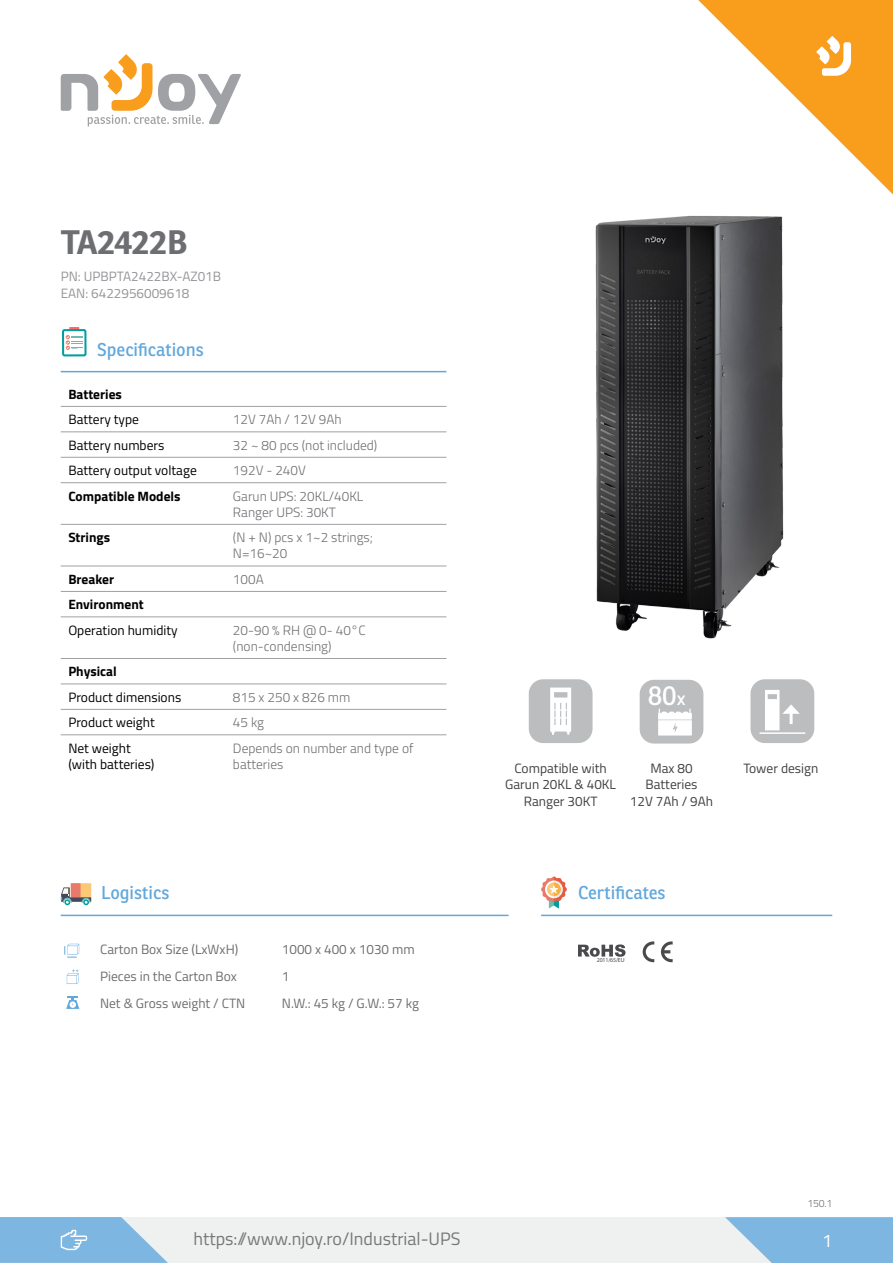
<style>
.page{position:relative;width:893px;height:1263px;background:#fff}
.page>*{position:absolute;margin:0;border:0;box-sizing:border-box;transform-origin:0 0}
.t1{font:700 33px "Ronnia";letter-spacing:-.015em;color:#6d6e71}
.t2{font:27px "Ronnia";color:#fff}
.t3{font:18px "Ronnia";color:#61a8dc}
.t4{font:18px "Titillium";color:#777878}
.t5{font:18px "Titillium";color:#fff}
.t6{font:300 13.5px/16.2px "Titillium";color:#6d6e71}
.t7{font:13.5px/16.2px "Titillium";color:#000}
.t8{font:13.5px "Titillium";color:#6d6e71}
.t9{font:13.5px/16.5px "Titillium";color:#414042;text-align:center}
.t10{font:700 13.5px "Titillium";color:#000}
.t11{font:13.5px/17px "Titillium";color:#939598}
.t12{font:300 10.5px "Titillium";color:#6d6e71}
.t13{font:6px "Myriad Pro";letter-spacing:-.025em;color:#4a4a4d}
.s1{font-size:18px}
</style>
<div class="page">
<div style="left:0;top:1217px;width:893px;height:46px;background:#eff0f0"></div>
<svg style="left:725px;top:1217px;width:168px;height:46px"></svg>
<svg style="left:698px;top:0;width:195px;height:194px"></svg>
<svg style="left:61px;top:54px;width:180px;height:72px"></svg>
<svg style="left:0;top:1217px;width:168px;height:46px"></svg>
<hr style="left:61px;top:371px;width:385px;height:1px;background:#61a8dc">
<div style="left:62px;top:329px;width:25px;height:27px;border:2px solid #009ea1;border-radius:2px"></div>
<svg style="left:66px;top:327px;width:17px;height:23px"></svg>
<hr style="left:61px;top:734px;width:155px;height:1px;background:#9fa1a4">
<hr style="left:216px;top:734px;width:230px;height:1px;background:#9fa1a4">
<hr style="left:61px;top:658px;width:155px;height:1px;background:#9fa1a4">
<hr style="left:216px;top:658px;width:230px;height:1px;background:#9fa1a4">
<hr style="left:61px;top:683px;width:155px;height:1px;background:#9fa1a4">
<hr style="left:216px;top:683px;width:230px;height:1px;background:#9fa1a4">
<hr style="left:61px;top:709px;width:155px;height:1px;background:#9fa1a4">
<hr style="left:216px;top:709px;width:230px;height:1px;background:#9fa1a4">
<hr style="left:61px;top:406px;width:155px;height:1px;background:#9fa1a4">
<hr style="left:216px;top:406px;width:230px;height:1px;background:#9fa1a4">
<hr style="left:61px;top:431px;width:155px;height:1px;background:#9fa1a4">
<hr style="left:216px;top:431px;width:230px;height:1px;background:#9fa1a4">
<hr style="left:61px;top:457px;width:155px;height:1px;background:#9fa1a4">
<hr style="left:216px;top:457px;width:230px;height:1px;background:#9fa1a4">
<hr style="left:61px;top:482px;width:155px;height:1px;background:#9fa1a4">
<hr style="left:216px;top:482px;width:230px;height:1px;background:#9fa1a4">
<hr style="left:61px;top:524px;width:155px;height:1px;background:#9fa1a4">
<hr style="left:216px;top:524px;width:230px;height:1px;background:#9fa1a4">
<hr style="left:61px;top:566px;width:155px;height:1px;background:#9fa1a4">
<hr style="left:216px;top:566px;width:230px;height:1px;background:#9fa1a4">
<hr style="left:61px;top:591px;width:155px;height:1px;background:#9fa1a4">
<hr style="left:216px;top:591px;width:230px;height:1px;background:#9fa1a4">
<hr style="left:61px;top:616px;width:155px;height:1px;background:#9fa1a4">
<hr style="left:216px;top:616px;width:230px;height:1px;background:#9fa1a4">
<svg style="left:67px;top:969px;width:12px;height:15px"></svg>
<svg style="left:66px;top:997px;width:13px;height:12px"></svg>
<svg style="left:64px;top:944px;width:15px;height:14px"></svg>
<hr style="left:61px;top:915px;width:448px;height:1px;background:#61a8dc">
<hr style="left:541px;top:915px;width:291px;height:1px;background:#61a8dc">
<div style="left:71px;top:883px;width:20px;height:14px;background:#fbc876"></div>
<div style="left:71px;top:883px;width:10px;height:14px;background:#e87a6b"></div>
<svg style="left:61px;top:887px;width:30px;height:18px"></svg>
<svg style="left:541px;top:876px;width:26px;height:32px"></svg>
<svg style="left:643px;top:941px;width:11px;height:21px"></svg>
<svg style="left:661px;top:941px;width:12px;height:21px"></svg>
<svg style="left:578px;top:944px;width:47px;height:13px"></svg>
<div style="left:529px;top:679px;width:64px;height:64px;background:#bbbdbf;border-radius:14px"></div>
<div style="left:750px;top:679px;width:64px;height:64px;background:#bbbdbf;border-radius:14px"></div>
<div style="left:640px;top:680px;width:63px;height:63px;background:#bbbdbf;border-radius:14px"></div>
<svg style="left:658px;top:713px;width:34px;height:7px"></svg>
<div style="left:658px;top:720px;width:34px;height:15px;background:#fff"></div>
<svg style="left:659px;top:708px;width:32px;height:24px"></svg>
<img style="left:595px;top:215px;width:189px;height:424px">
<svg style="left:550px;top:687px;width:21px;height:48px"></svg>
<svg style="left:765px;top:690px;width:35px;height:40px"></svg>
<hr style="left:759px;top:732px;width:46px;height:2px;background:#fff">
<h1 class="t1" style="left:61px;top:221px;width:128px">TA2422B</h1>
<p class="t11" style="left:61px;top:267px;width:162px">PN: UPBPTA2422BX-AZ01B<br>EAN: 6422956009618</p>
<h3 class="t3" style="left:97px;top:339px;width:108px">Specifications</h3>
<p class="t10" style="left:68px;top:384px;width:55px">Batteries</p>
<p class="t7" style="left:68px;top:411px;width:72px">Battery type</p>
<p class="t6" style="left:233px;top:411px;width:110px">12V 7Ah / 12V 9Ah</p>
<p class="t7" style="left:68px;top:436px;width:98px">Battery numbers</p>
<p class="t6" style="left:233px;top:436px;width:146px">32 ~ 80 pcs (not included)</p>
<p class="t7" style="left:68px;top:462px;width:130px">Battery output voltage</p>
<p class="t6" style="left:233px;top:462px;width:74px">192V - 240V</p>
<p class="t10" style="left:68px;top:485px;width:114px">Compatible Models</p>
<p class="t6" style="left:233px;top:487px;width:132px">Garun UPS: 20KL/40KL<br>Ranger UPS: 30KT</p>
<p class="t10" style="left:68px;top:527px;width:43px">Strings</p>
<p class="t6" style="left:233px;top:529px;width:142px">(N + N) pcs x 1~2 strings;<br>N=16~20</p>
<p class="t10" style="left:68px;top:569px;width:47px">Breaker</p>
<p class="t6" style="left:233px;top:570px;width:32px">100A</p>
<p class="t10" style="left:68px;top:594px;width:77px">Environment</p>
<p class="t7" style="left:68px;top:621px;width:111px">Operation humidity</p>
<p class="t6" style="left:233px;top:621px;width:134px">20-90 % RH @ 0- 40°C (non-condensing)</p>
<p class="t10" style="left:68px;top:661px;width:50px">Physical</p>
<p class="t7" style="left:68px;top:688px;width:114px">Product dimensions</p>
<p class="t6" style="left:233px;top:688px;width:119px">815 x 250 x 826 mm</p>
<p class="t7" style="left:68px;top:714px;width:88px">Product weight</p>
<p class="t6" style="left:233px;top:714px;width:33px">45 kg</p>
<p class="t7" style="left:68px;top:739px;width:88px">Net weight (with batteries)</p>
<p class="t6" style="left:233px;top:739px;width:182px">Depends on number and type of batteries</p>
<h2 class="t2" style="left:648px;top:679px;width:39px">80<span class="s1">x</span></h2>
<p class="t9" style="left:505px;top:759px;width:112px">Compatible with<br>Garun 20KL &amp; 40KL<br>Ranger 30KT</p>
<p class="t9" style="left:650px;top:759px;width:44px">Max 80</p>
<p class="t9" style="left:743px;top:759px;width:76px">Tower design</p>
<p class="t9" style="left:630px;top:775px;width:85px">Batteries<br>12V 7Ah / 9Ah</p>
<h3 class="t3" style="left:101px;top:882px;width:70px">Logistics</h3>
<h3 class="t3" style="left:578px;top:882px;width:89px">Certificates</h3>
<p class="t8" style="left:100px;top:939px;width:140px">Carton Box Size (LxWxH)</p>
<p class="t8" style="left:282px;top:939px;width:134px">1000 x 400 x 1030 mm</p>
<p class="t13" style="left:597px;top:956px;width:29px">2011/65/EU</p>
<p class="t8" style="left:100px;top:966px;width:138px">Pieces in the Carton Box</p>
<p class="t8" style="left:282px;top:966px;width:9px">1</p>
<p class="t8" style="left:100px;top:993px;width:147px">Net &amp; Gross weight / CTN</p>
<p class="t8" style="left:282px;top:993px;width:139px">N.W.: 45 kg / G.W.: 57 kg</p>
<p class="t12" style="left:808px;top:1196px;width:26px">150.1</p>
<h3 class="t4" style="left:193px;top:1225px;width:269px">https://www.njoy.ro/Industrial-UPS</h3>
<h3 class="t5" style="left:822px;top:1227px;width:12px">1</h3>
</div>
